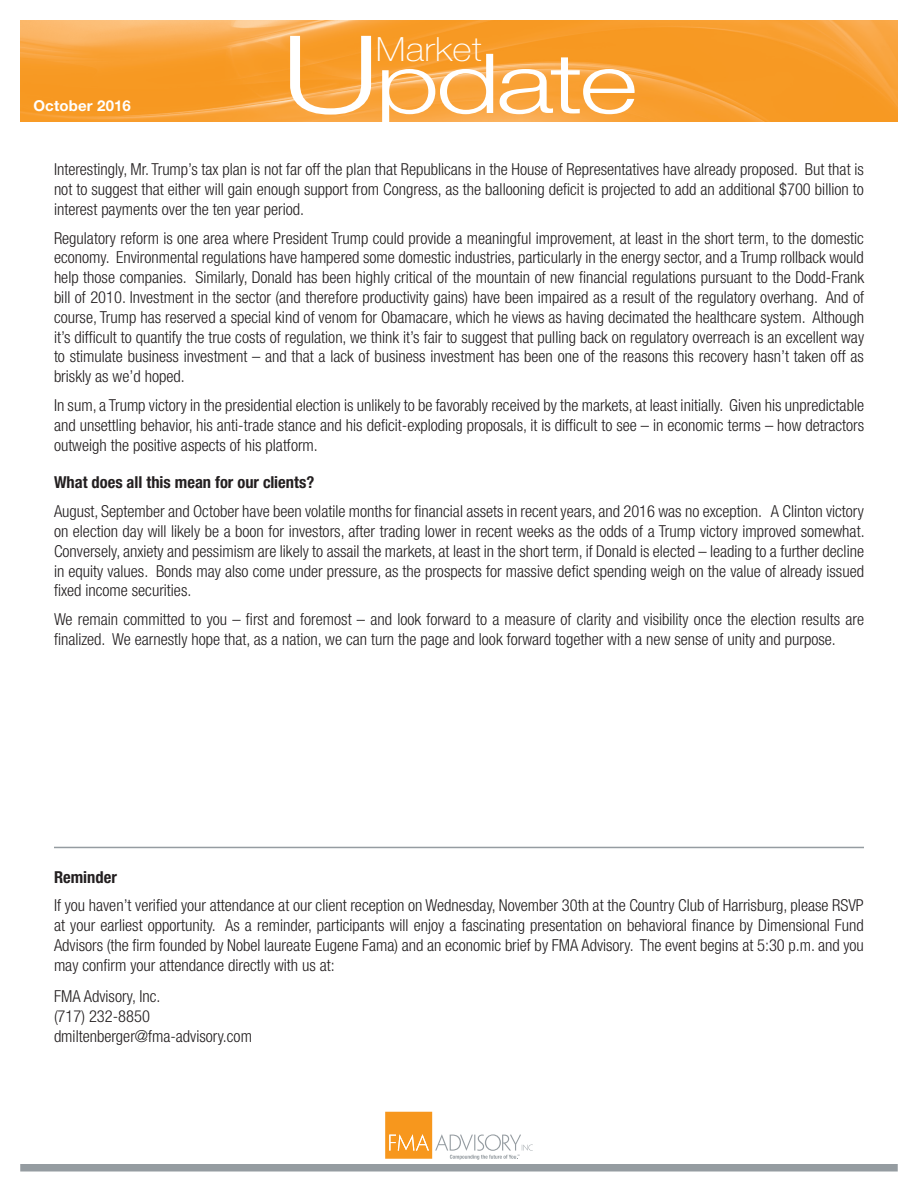
<style>
.page{position:relative;width:918px;height:1188px;background:#fff}
.page>*{position:absolute;margin:0;border:0;box-sizing:border-box;transform-origin:0 0}
.t1{font:300 82.8px "Helvetica Neue";letter-spacing:-.035em;color:#fff;scale:1.35 1}
.t2{font:100 33.45px "Helvetica Neue";letter-spacing:.01em;color:#fff;scale:1.1 1}
.t3{font:300 condensed 16.5px/19.8px "Helvetica Neue";color:#231f20;text-align:justify}
.t4{font:700 condensed 16.5px "Helvetica Neue";color:#231f20}
.t5{font:700 15px "Helvetica Neue";letter-spacing:.01em;color:#fff}
.s1{font-size:108px}
</style>
<div class="page">
<div style="left:20px;top:1164px;width:878px;height:8px;background:#959ca1"></div>
<svg style="left:385px;top:1112px;width:148px;height:48px"></svg>
<img style="left:20px;top:20px;width:878px;height:102px">
<hr style="left:54px;top:847px;width:810px;height:1px;background:#959ca1">
<p class="t5" style="left:33px;top:96px;width:99px">October 2016</p>
<h1 class="t1" style="left:281px;top:33px;width:266px"><span class="s1">U</span>pdate</h1>
<h2 class="t2" style="left:376px;top:30px;width:98px">Market</h2>
<p class="t3" style="left:54px;top:159px;width:811px">Interestingly, Mr. Trump’s tax plan is not far off the plan that Republicans in the House of Representatives have already proposed. But that is not to suggest that either will gain enough support from Congress, as the ballooning deficit is projected to add an additional $700 billion to interest payments over the ten year period.</p>
<p class="t3" style="left:54px;top:228px;width:812px">Regulatory reform is one area where President Trump could provide a meaningful improvement, at least in the short term, to the domestic economy. Environmental regulations have hampered some domestic industries, particularly in the energy sector, and a Trump rollback would help those companies. Similarly, Donald has been highly critical of the mountain of new financial regulations pursuant to the Dodd-Frank bill of 2010. Investment in the sector (and therefore productivity gains) have been impaired as a result of the regulatory overhang. And of course, Trump has reserved a special kind of venom for Obamacare, which he views as having decimated the healthcare system. Although it’s difficult to quantify the true costs of regulation, we think it’s fair to suggest that pulling back on regulatory overreach is an excellent way to stimulate business investment – and that a lack of business investment has been one of the reasons this recovery hasn’t taken off as briskly as we’d hoped.</p>
<p class="t3" style="left:54px;top:395px;width:812px">In sum, a Trump victory in the presidential election is unlikely to be favorably received by the markets, at least initially. Given his unpredictable and unsettling behavior, his anti-trade stance and his deficit-exploding proposals, it is difficult to see – in economic terms – how detractors outweigh the positive aspects of his platform.</p>
<p class="t4" style="left:54px;top:472px;width:262px">What does all this mean for our clients?</p>
<p class="t3" style="left:54px;top:501px;width:812px">August, September and October have been volatile months for financial assets in recent years, and 2016 was no exception. A Clinton victory on election day will likely be a boon for investors, after trading lower in recent weeks as the odds of a Trump victory improved somewhat.<br>Conversely, anxiety and pessimism are likely to assail the markets, at least in the short term, if Donald is elected – leading to a further decline in equity values. Bonds may also come under pressure, as the prospects for massive defict spending weigh on the value of already issued fixed income securities.</p>
<p class="t3" style="left:54px;top:609px;width:812px">We remain committed to you – first and foremost – and look forward to a measure of clarity and visibility once the election results are finalized. We earnestly hope that, as a nation, we can turn the page and look forward together with a new sense of unity and purpose.</p>
<p class="t4" style="left:54px;top:867px;width:64px">Reminder</p>
<p class="t3" style="left:54px;top:895px;width:811px">If you haven’t verified your attendance at our client reception on Wednesday, November 30th at the Country Club of Harrisburg, please RSVP at your earliest opportunity. As a reminder, participants will enjoy a fascinating presentation on behavioral finance by Dimensional Fund Advisors (the firm founded by Nobel laureate Eugene Fama) and an economic brief by FMA Advisory. The event begins at 5:30 p.m. and you may confirm your attendance directly with us at:</p>
<p class="t3" style="left:54px;top:987px;width:199px;text-align:left">FMA Advisory, Inc.<br>(717) 232-8850 dmiltenberger@fma-advisory.com</p>
</div>
